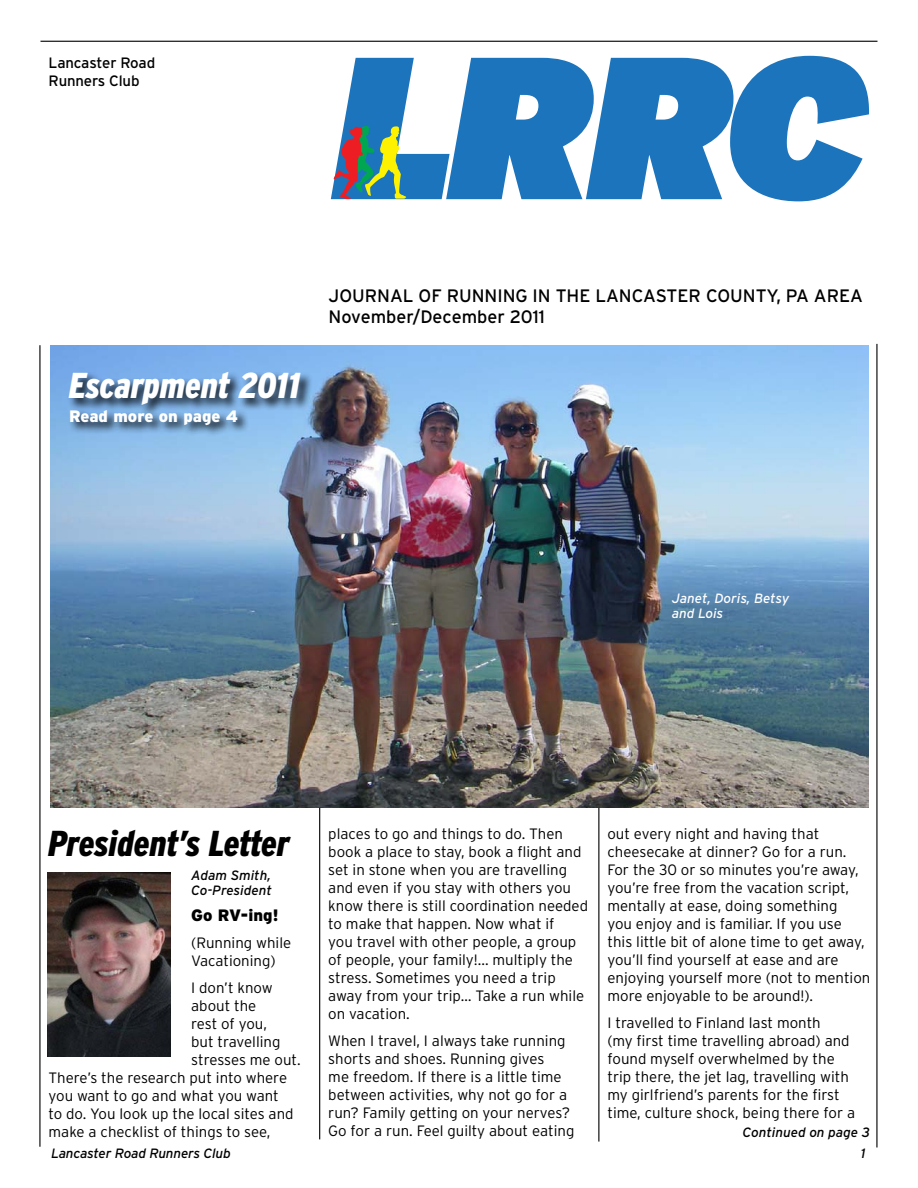
<style>
.page{position:relative;width:918px;height:1188px;background:#fff}
.page>*{position:absolute;margin:0;border:0;box-sizing:border-box;transform-origin:0 0}
.t1{font:italic 900 201.9px "Interstate";color:#1c75bc}
.t2{font:italic 900 condensed 36px "Interstate";letter-spacing:-.005em;color:#000}
.t3{font:italic 900 condensed 36px "Interstate";color:#fff}
.t4{font:18px/21px "Interstate";color:#000}
.t5{font:900 16.5px "Interstate";color:#fff}
.t6{font:900 16.5px "Interstate";color:#000}
.t7{font:300 15px/18px "Interstate";color:#000}
.t8{font:15px/18px "Interstate";letter-spacing:-.01em;color:#000}
.t9{font:italic 13.5px/15px "Interstate";letter-spacing:-.01em;color:#000}
.t10{font:italic 13.5px/15px "Interstate";color:#fff}
</style>
<div class="page">
<hr style="left:40px;top:41px;width:838px;height:1px;background:#000">
<img style="left:50px;top:346px;width:818px;height:462px">
<svg style="left:334px;top:126px;width:72px;height:73px"></svg>
<hr style="left:876px;top:344px;width:2px;height:803px;background:#000">
<hr style="left:39px;top:345px;width:1px;height:802px;background:#000">
<hr style="left:598px;top:808px;width:1px;height:334px;background:#000">
<hr style="left:319px;top:808px;width:1px;height:331px;background:#000">
<div style="left:67px;top:371px;width:247px;height:67px;background:#000;opacity:.87"></div>
<img style="left:48px;top:873px;width:123px;height:183px">
<p class="t8" style="left:49px;top:54px;width:108px">Lancaster Road<br>Runners Club</p>
<h1 class="t1" style="left:332px;top:3px;width:534px">LRRC</h1>
<h2 class="t3" style="left:69px;top:366px;width:233px">Escarpment 2011</h2>
<p class="t5" style="left:69px;top:406px;width:170px">Read more on page 4</p>
<p class="t4" style="left:328px;top:285px;width:536px">JOURNAL OF RUNNING IN THE LANCASTER COUNTY, PA AREA<br>November/December 2011</p>
<p class="t10" style="left:672px;top:590px;width:119px">Janet, Doris, Betsy and Lois</p>
<h2 class="t2" style="left:49px;top:824px;width:243px">President’s Letter</h2>
<p class="t9" style="left:191px;top:868px;width:82px">Adam Smith,<br>Co-President</p>
<p class="t6" style="left:191px;top:906px;width:89px">Go RV-ing!</p>
<p class="t7" style="left:191px;top:933px;width:102px">(Running while<br>Vacationing)</p>
<p class="t7" style="left:191px;top:978px;width:83px">I don’t know</p>
<p class="t7" style="left:191px;top:996px;width:67px">about the</p>
<p class="t7" style="left:191px;top:1014px;width:77px">rest of you,</p>
<p class="t7" style="left:191px;top:1032px;width:91px">but travelling</p>
<p class="t7" style="left:191px;top:1050px;width:111px">stresses me out.</p>
<p class="t7" style="left:49px;top:1068px;width:240px">There’s the research put into where</p>
<p class="t7" style="left:49px;top:1086px;width:232px">you want to go and what you want</p>
<p class="t7" style="left:49px;top:1104px;width:247px">to do. You look up the local sites and</p>
<p class="t7" style="left:49px;top:1122px;width:223px">make a checklist of things to see,</p>
<p class="t7" style="left:328px;top:825px;width:261px">places to go and things to do. Then book a place to stay, book a flight and set in stone when you are travelling and even if you stay with others you know there is still coordination needed to make that happen. Now what if<br>you travel with other people, a group of people, your family!... multiply the stress. Sometimes you need a trip away from your trip… Take a run while on vacation.</p>
<p class="t7" style="left:328px;top:1032px;width:248px">When I travel, I always take running shorts and shoes. Running gives<br>me freedom. If there is a little time between activities, why not go for a run? Family getting on your nerves?<br>Go for a run. Feel guilty about eating</p>
<p class="t7" style="left:608px;top:825px;width:264px">out every night and having that cheesecake at dinner? Go for a run.<br>For the 30 or so minutes you’re away, you’re free from the vacation script, mentally at ease, doing something<br>you enjoy and is familiar. If you use this little bit of alone time to get away, you’ll find yourself at ease and are enjoying yourself more (not to mention more enjoyable to be around!).</p>
<p class="t7" style="left:608px;top:1014px;width:249px">I travelled to Finland last month<br>(my first time travelling abroad) and found myself overwhelmed by the trip there, the jet lag, travelling with my girlfriend’s parents for the first time, culture shock, being there for a</p>
<p class="t9" style="left:743px;top:1125px;width:129px">Continued on page 3</p>
<p class="t9" style="left:51px;top:1146px;width:181px">Lancaster Road Runners Club</p>
<p class="t9" style="left:861px;top:1146px;width:6px">1</p>
</div>
